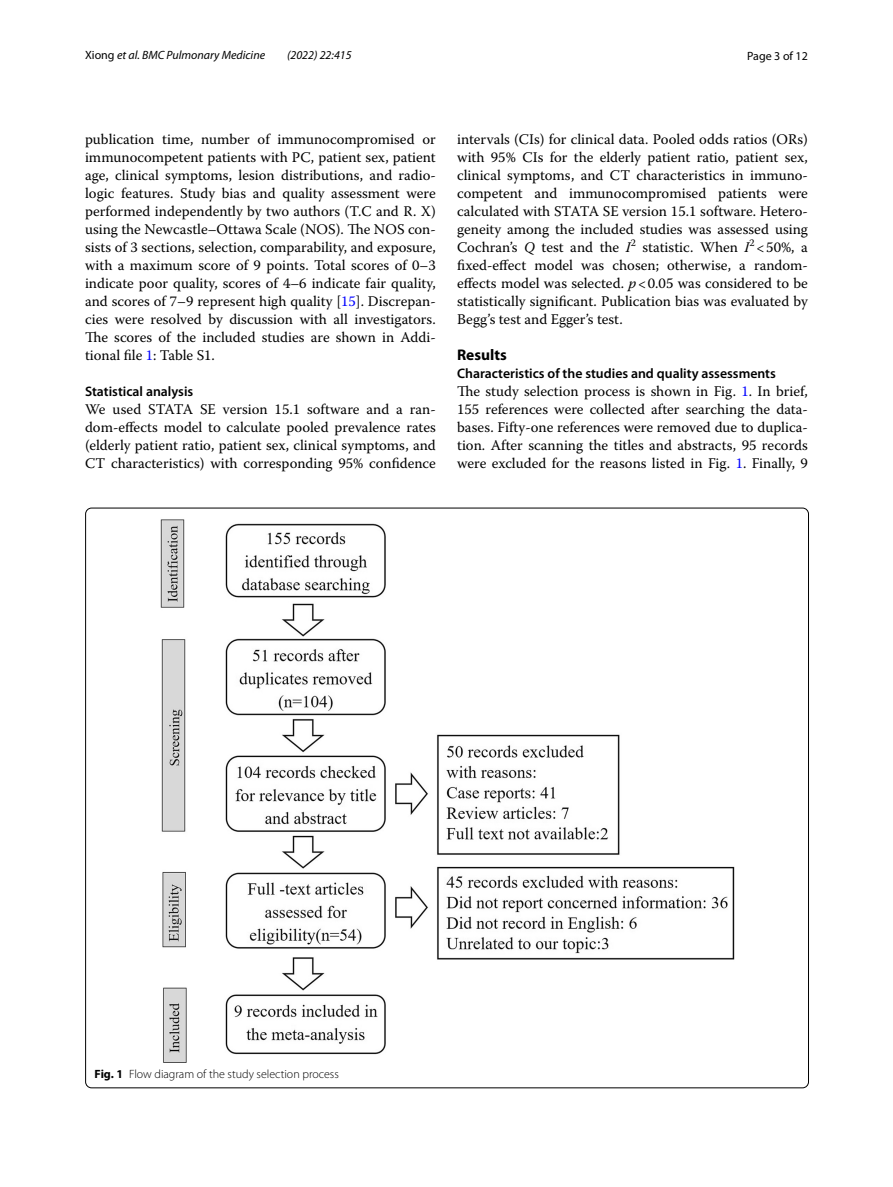
<style>
.page{position:relative;width:893px;height:1187px;background:#fff}
.page>*{position:absolute;margin:0;border:0;box-sizing:border-box;transform-origin:0 0}
.t1{font:700 15.45px "Myriad Pro";color:#000}
.t2{font:14.7px/18px "Warnock Pro";color:#000;text-align:justify}
.t3{font:600 13.8px "Myriad Pro";color:#000}
.t4{font:italic 12px "Myriad Pro";color:#000}
.t5{font:300 12px "Myriad Pro";color:#000}
.t6{font:12px "Myriad Pro";color:#000}
.s1{font-style:normal}
.s2{color:#00f}
.s3{font-style:italic}
.s4{font-weight:700}
</style>
<div class="page">
<img style="left:160px;top:519px;width:574px;height:543px">
<p class="t4" style="left:85px;top:48px;width:182px"><span class="s1">Xiong</span> et al. BMC Pulmonary Medicine</p>
<p class="t4" style="left:287px;top:48px;width:66px">(2022) 22:415</p>
<p class="t6" style="left:747px;top:48px;width:62px">Page 3 of 12</p>
<p class="t2" style="left:85px;top:130px;width:352px">publication time, number of immunocompromised or immunocompetent patients with PC, patient sex, patient age, clinical symptoms, lesion distributions, and radio&shy;logic features. Study bias and quality assessment were performed independently by two authors (T.C and R. X) using the Newcastle–Ottawa Scale (NOS). The NOS con&shy;sists of 3 sections, selection, comparability, and exposure, with a maximum score of 9 points. Total scores of 0–3 indicate poor quality, scores of 4–6 indicate fair quality, and scores of 7–9 represent high quality [<span class="s2">15</span>]. Discrepan&shy;cies were resolved by discussion with all investigators.<br>The scores of the included studies are shown in Addi&shy;tional file <span class="s2">1</span>: Table S1.</p>
<p class="t3" style="left:85px;top:382px;width:110px">Statistical analysis</p>
<p class="t2" style="left:85px;top:400px;width:352px">We used STATA SE version 15.1 software and a ran&shy;dom-effects model to calculate pooled prevalence rates (elderly patient ratio, patient sex, clinical symptoms, and CT characteristics) with corresponding 95% confidence</p>
<p class="t2" style="left:457px;top:130px;width:352px">intervals (CIs) for clinical data. Pooled odds ratios (ORs) with 95% CIs for the elderly patient ratio, patient sex, clinical symptoms, and CT characteristics in immuno&shy;competent and immunocompromised patients were calculated with STATA SE version 15.1 software. Hetero&shy;geneity among the included studies was assessed using Cochran’s <span class="s3">Q</span> test and the <span class="s3">I</span><sup>2</sup> statistic. When <span class="s3">I</span><sup>2</sup> &lt;50%, a fixed-effect model was chosen; otherwise, a random&shy;effects model was selected. <span class="s3">p</span>&lt;0.05 was considered to be statistically significant. Publication bias was evaluated by Begg’s test and Egger’s test.</p>
<p class="t1" style="left:457px;top:344px;width:51px">Results</p>
<p class="t3" style="left:457px;top:364px;width:320px">Characteristics of the studies and quality assessments</p>
<p class="t2" style="left:457px;top:382px;width:352px">The study selection process is shown in Fig. <span class="s2">1</span>. In brief, 155 references were collected after searching the data&shy;bases. Fifty-one references were removed due to duplica&shy;tion. After scanning the titles and abstracts, 95 records were excluded for the reasons listed in Fig. <span class="s2">1</span>. Finally, 9</p>
<p class="t5" style="left:95px;top:1067px;width:246px"><span class="s4">Fig. 1</span> Flow diagram of the study selection process</p>
</div>
